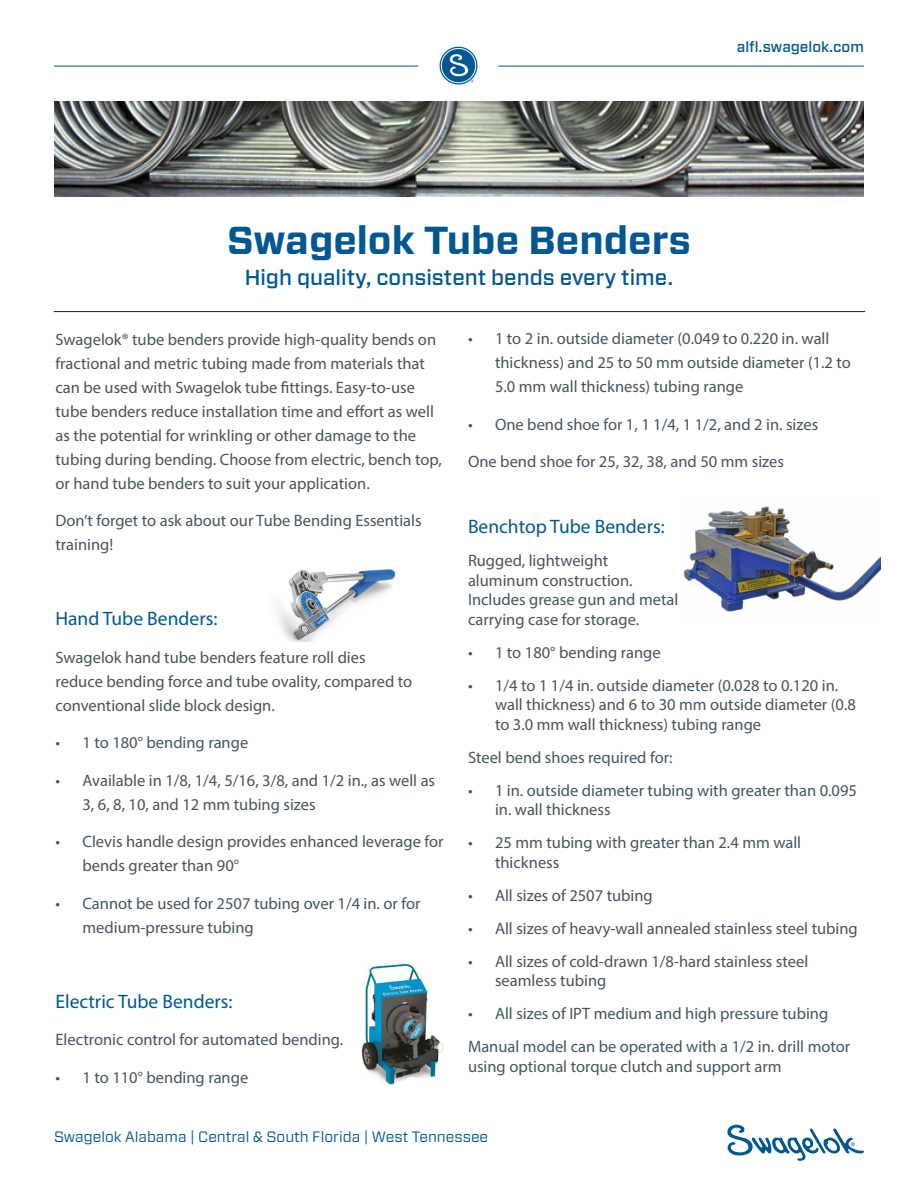
<style>
.page{position:relative;width:918px;height:1188px;background:#fff}
.page>*{position:absolute;margin:0;border:0;box-sizing:border-box;transform-origin:0 0}
.t1{font:700 39px "Forza";color:#015792}
.t2{font:500 21.75px "Forza";color:#015792}
.t3{font:19.5px "Myriad Pro";color:#015792}
.t4{font:16.5px/24px "Myriad Pro";color:#455560}
.t5{font:15px "Forza";color:#015792}
.t6{font:500 15px "Forza";color:#015792}
</style>
<div class="page">
<img style="left:54px;top:102px;width:810px;height:95px">
<hr style="left:54px;top:66px;width:364px;height:1px;background:#015792">
<hr style="left:498px;top:66px;width:366px;height:1px;background:#015792">
<img style="left:439px;top:46px;width:39px;height:39px">
<hr style="left:54px;top:311px;width:811px;height:1px;background:#231f20">
<svg style="left:727px;top:1125px;width:137px;height:36px"></svg>
<img style="left:277px;top:569px;width:119px;height:73px">
<img style="left:361px;top:963px;width:83px;height:123px">
<img style="left:683px;top:506px;width:198px;height:106px">
<p class="t6" style="left:737px;top:37px;width:129px">alfl.swagelok.com</p>
<p class="t1" style="left:227px;top:214px;width:465px">Swagelok Tube Benders</p>
<p class="t2" style="left:245px;top:263px;width:430px">High quality, consistent bends every time.</p>
<p class="t4" style="left:56px;top:327px;width:388px">Swagelok® tube benders provide high-quality bends on fractional and metric tubing made from materials that can be used with Swagelok tube fittings. Easy-to-use tube benders reduce installation time and effort as well as the potential for wrinkling or other damage to the tubing during bending. Choose from electric, bench top, or hand tube benders to suit your application.</p>
<p class="t4" style="left:56px;top:509px;width:368px">Don’t forget to ask about our Tube Bending Essentials training!</p>
<p class="t3" style="left:56px;top:607px;width:163px">Hand Tube Benders:</p>
<p class="t4" style="left:56px;top:645px;width:358px">Swagelok hand tube benders feature roll dies reduce bending force and tube ovality, compared to conventional slide block design.</p>
<p class="t4" style="left:56px;top:731px;width:194px">• 1 to 180° bending range</p>
<p class="t4" style="left:83px;top:768px;width:354px;text-indent:-27px">• Available in 1/8, 1/4, 5/16, 3/8, and 1/2 in., as well as<br>3, 6, 8, 10, and 12 mm tubing sizes</p>
<p class="t4" style="left:83px;top:830px;width:363px;text-indent:-27px">• Clevis handle design provides enhanced leverage for bends greater than 90°</p>
<p class="t4" style="left:83px;top:891px;width:340px;text-indent:-27px">• Cannot be used for 2507 tubing over 1/4 in. or for medium-pressure tubing</p>
<p class="t3" style="left:56px;top:989px;width:179px">Electric Tube Benders:</p>
<p class="t4" style="left:56px;top:1028px;width:289px">Electronic control for automated bending.</p>
<p class="t4" style="left:56px;top:1065px;width:194px">• 1 to 110° bending range</p>
<p class="t4" style="left:495px;top:326px;width:357px;text-indent:-27px">• 1 to 2 in. outside diameter (0.049 to 0.220 in. wall thickness) and 25 to 50 mm outside diameter (1.2 to<br>5.0 mm wall thickness) tubing range</p>
<p class="t4" style="left:468px;top:412px;width:352px">• One bend shoe for 1, 1 1/4, 1 1/2, and 2 in. sizes</p>
<p class="t4" style="left:468px;top:449px;width:318px">One bend shoe for 25, 32, 38, and 50 mm sizes</p>
<p class="t3" style="left:468px;top:515px;width:198px">Benchtop Tube Benders:</p>
<p class="t4" style="left:468px;top:551px;width:212px;line-height:19.5px">Rugged, lightweight aluminum construction.<br>Includes grease gun and metal carrying case for storage.</p>
<p class="t4" style="left:468px;top:640px;width:194px">• 1 to 180° bending range</p>
<p class="t4" style="left:495px;top:675px;width:362px;line-height:19.5px;text-indent:-27px">• 1/4 to 1 1/4 in. outside diameter (0.028 to 0.120 in. wall thickness) and 6 to 30 mm outside diameter (0.8 to 3.0 mm wall thickness) tubing range</p>
<p class="t4" style="left:468px;top:745px;width:206px">Steel bend shoes required for:</p>
<p class="t4" style="left:495px;top:780px;width:363px;line-height:19.5px;text-indent:-27px">• 1 in. outside diameter tubing with greater than 0.095 in. wall thickness</p>
<p class="t4" style="left:495px;top:833px;width:308px;line-height:19.5px;text-indent:-27px">• 25 mm tubing with greater than 2.4 mm wall thickness</p>
<p class="t4" style="left:468px;top:883px;width:186px">• All sizes of 2507 tubing</p>
<p class="t4" style="left:468px;top:916px;width:391px">• All sizes of heavy-wall annealed stainless steel tubing</p>
<p class="t4" style="left:495px;top:951px;width:315px;line-height:19.5px;text-indent:-27px">• All sizes of cold-drawn 1/8-hard stainless steel seamless tubing</p>
<p class="t4" style="left:468px;top:1001px;width:362px">• All sizes of IPT medium and high pressure tubing</p>
<p class="t4" style="left:468px;top:1037px;width:384px;line-height:19.5px">Manual model can be operated with a 1/2 in. drill motor using optional torque clutch and support arm</p>
<p class="t5" style="left:54px;top:1126px;width:436px">Swagelok Alabama | Central &amp; South Florida | West Tennessee</p>
</div>
